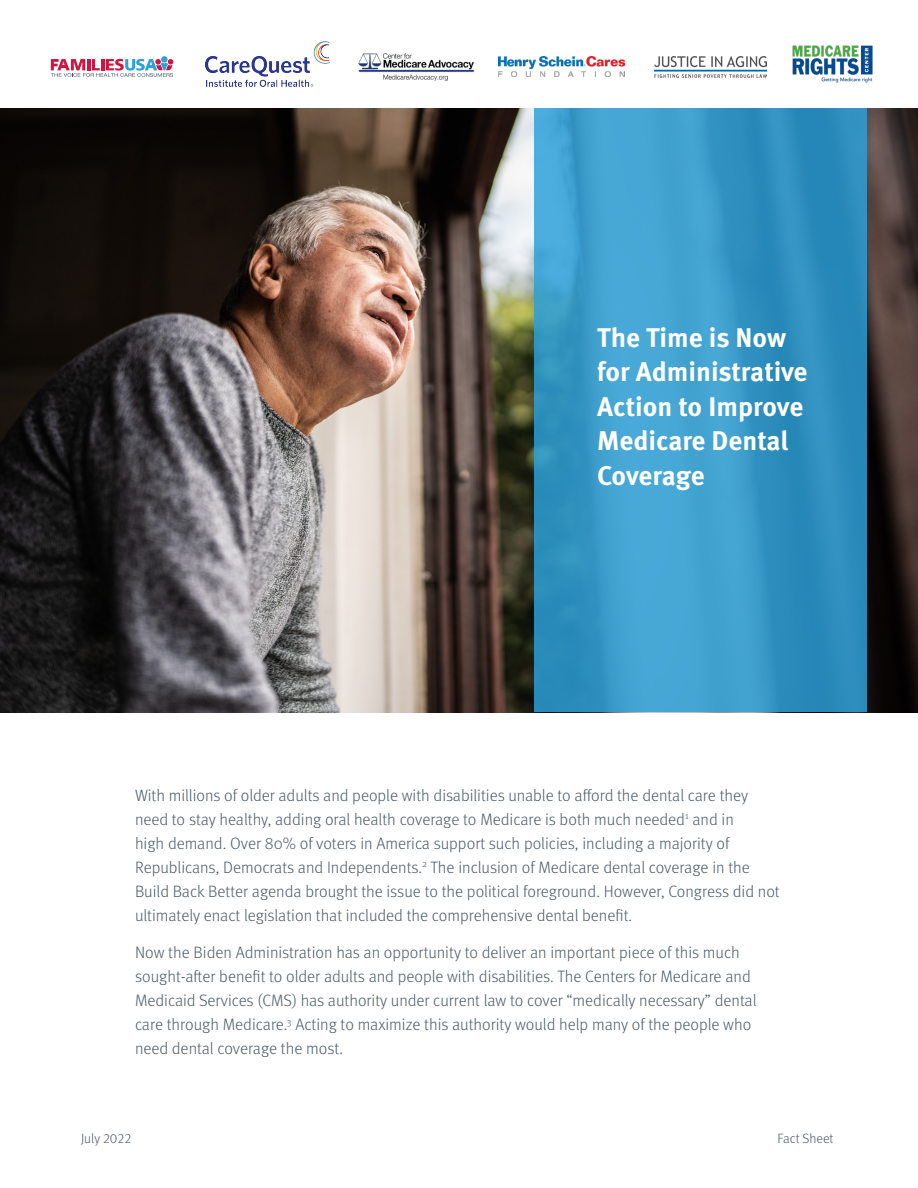
<style>
.page{position:relative;width:918px;height:1188px;background:#fff}
.page>*{position:absolute;margin:0;border:0;box-sizing:border-box;transform-origin:0 0}
.TITLE_STYLE_1_LEFT_A{font:700 27px/34.5px "Meta OT";color:#fff}
.t1{font:300 16.5px/24px "Meta OT";color:#4b5c65}
.FOOTER_-_PUB_TYPE{font:300 13.5px "Meta OT";color:#4b5c65}
.FOOTER_-_MONTH_and_Y{font:300 13.5px "Meta OT";color:#4b5c65}
</style>
<div class="page">
<img style="left:0;top:108px;width:918px;height:604px">
<div style="left:161px;top:56px;width:7px;height:7px;background:#2ca1da;border-radius:50%"></div>
<svg style="left:51px;top:59px;width:122px;height:18px"></svg>
<svg style="left:535px;top:108px;width:332px;height:603px;background:#3898c7"></svg>
<img style="left:359px;top:53px;width:115px;height:29px">
<img style="left:498px;top:56px;width:127px;height:20px">
<img style="left:654px;top:56px;width:113px;height:22px">
<img style="left:793px;top:45px;width:80px;height:37px">
<img style="left:206px;top:41px;width:124px;height:46px">
<p class="TITLE_STYLE_1_LEFT_A" style="left:597px;top:320px;width:212px">The Time is Now for Administrative<br>Action to Improve<br>Medicare Dental<br>Coverage</p>
<p class="t1" style="left:135px;top:783px;width:646px">With millions of older adults and people with disabilities unable to afford the dental care they need to stay healthy, adding oral health coverage to Medicare is both much needed<sup>1</sup> and in<br>high demand. Over 80% of voters in America support such policies, including a majority of Republicans, Democrats and Independents.<sup>2</sup> The inclusion of Medicare dental coverage in the Build Back Better agenda brought the issue to the political foreground. However, Congress did not ultimately enact legislation that included the comprehensive dental benefit.</p>
<p class="t1" style="left:135px;top:941px;width:623px">Now the Biden Administration has an opportunity to deliver an important piece of this much sought-after benefit to older adults and people with disabilities. The Centers for Medicare and Medicaid Services (CMS) has authority under current law to cover “medically necessary” dental care through Medicare.<sup>3</sup> Acting to maximize this authority would help many of the people who need dental coverage the most.</p>
<p class="FOOTER_-_MONTH_and_Y" style="left:81px;top:1131px;width:52px">July 2022</p>
<p class="FOOTER_-_PUB_TYPE" style="left:778px;top:1131px;width:57px">Fact Sheet</p>
</div>
